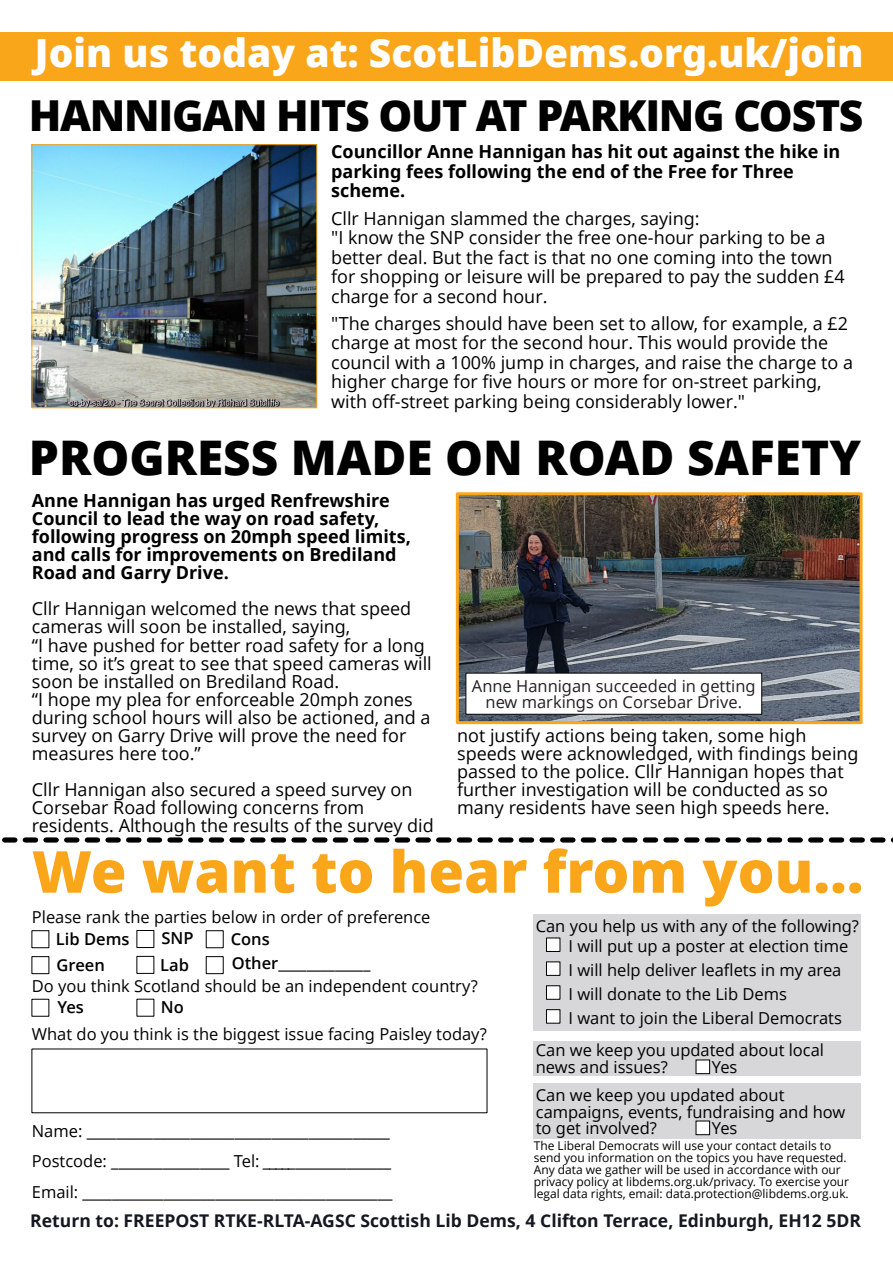
<style>
.page{position:relative;width:893px;height:1263px;background:#fff}
.page>*{position:absolute;margin:0;border:0;box-sizing:border-box;transform-origin:0 0}
.t1{font:800 57.9px "Open Sans";color:#faa61a}
.t2{font:800 47.7px "Open Sans";color:#000}
.t3{font:800 42.75px "Open Sans";letter-spacing:-.03em;color:#000}
.t4{font:800 39px "Open Sans";color:#fff}
.t5{font:18px/18px "Open Sans";color:#000}
.t6{font:700 18px/18px "Open Sans";color:#000}
.t7{font:700 17.55px "Open Sans";color:#151721}
.t8{font:16.5px/24px "Open Sans";color:#000}
.t9{font:16.5px/16.5px "Open Sans";color:#231f20;text-align:center}
.t10{font:600 16.5px "Open Sans";color:#000}
.t11{font:12px/12px "Open Sans";color:#000}
</style>
<div class="page">
<div style="left:534px;top:914px;width:327px;height:116px;background:#d7d6d9"></div>
<div style="left:546px;top:937px;width:14px;height:15px;background:#fff;border:1px solid #000"></div>
<div style="left:546px;top:1009px;width:14px;height:14px;background:#fff;border:1px solid #000"></div>
<div style="left:546px;top:985px;width:14px;height:15px;background:#fff;border:1px solid #000"></div>
<div style="left:546px;top:961px;width:14px;height:15px;background:#fff;border:1px solid #000"></div>
<div style="left:0;top:32px;width:893px;height:48px;background:#faa61a"></div>
<img style="left:460px;top:496px;width:399px;height:224px">
<div style="left:456px;top:492px;width:407px;height:232px;border:3px solid #faa61a"></div>
<svg style="left:2px;top:837px;width:891px;height:5px"></svg>
<img style="left:34px;top:146px;width:281px;height:260px">
<div style="left:32px;top:144px;width:285px;height:264px;border:1px solid #faa61a"></div>
<div style="left:534px;top:1084px;width:327px;height:55px;background:#d7d6d9"></div>
<div style="left:534px;top:1041px;width:327px;height:34px;background:#d7d6d9"></div>
<div style="left:696px;top:1120px;width:14px;height:15px;background:#fff;border:1px solid #000"></div>
<div style="left:696px;top:1059px;width:14px;height:15px;background:#fff;border:1px solid #000"></div>
<div style="left:32px;top:930px;width:17px;height:18px;background:#fff;border:1px solid #000"></div>
<div style="left:206px;top:930px;width:18px;height:18px;background:#fff;border:1px solid #000"></div>
<div style="left:137px;top:956px;width:17px;height:18px;background:#fff;border:1px solid #000"></div>
<div style="left:32px;top:956px;width:17px;height:18px;background:#fff;border:1px solid #000"></div>
<div style="left:206px;top:956px;width:18px;height:18px;background:#fff;border:1px solid #000"></div>
<div style="left:137px;top:930px;width:17px;height:18px;background:#fff;border:1px solid #000"></div>
<div style="left:466px;top:673px;width:296px;height:41px;background:#fff"></div>
<h3 class="t4" style="left:35px;top:37px;width:830px">Join us today at: ScotLibDems.org.uk/join</h3>
<h3 class="t3" style="left:29px;top:98px;width:836px">HANNIGAN HITS OUT AT PARKING COSTS</h3>
<p class="t6" style="left:331px;top:144px;width:511px;line-height:19.5px">Councillor Anne Hannigan has hit out against the hike in parking fees following the end of the Free for Three scheme.</p>
<p class="t5" style="left:331px;top:210px;width:515px;line-height:19.5px">Cllr Hannigan slammed the charges, saying:<br>"I know the SNP consider the free one-hour parking to be a better deal. But the fact is that no one coming into the town for shopping or leisure will be prepared to pay the sudden £4 charge for a second hour.</p>
<p class="t5" style="left:331px;top:315px;width:523px;line-height:19.5px">"The charges should have been set to allow, for example, a £2 charge at most for the second hour. This would provide the council with a 100% jump in charges, and raise the charge to a higher charge for five hours or more for on-street parking, with off-street parking being considerably lower."</p>
<h2 class="t2" style="left:29px;top:438px;width:834px">PROGRESS MADE ON ROAD SAFETY</h2>
<p class="t6" style="left:32px;top:494px;width:381px">Anne Hannigan has urged Renfrewshire Council to lead the way on road safety, following progress on 20mph speed limits, and calls for improvements on Brediland Road and Garry Drive.</p>
<p class="t5" style="left:32px;top:602px;width:401px">Cllr Hannigan welcomed the news that speed cameras will soon be installed, saying,<br>“I have pushed for better road safety for a long time, so it’s great to see that speed cameras will soon be installed on Brediland Road.<br>“I hope my plea for enforceable 20mph zones during school hours will also be actioned, and a survey on Garry Drive will prove the need for measures here too.”</p>
<p class="t5" style="left:32px;top:782px;width:403px">Cllr Hannigan also secured a speed survey on<br>Corsebar Road following concerns from residents. Although the results of the survey did</p>
<p class="t9" style="left:472px;top:679px;width:285px">Anne Hannigan succeeded in getting new markings on Corsebar Drive.</p>
<p class="t5" style="left:457px;top:728px;width:403px">not justify actions being taken, some high speeds were acknowledged, with findings being passed to the police. Cllr Hannigan hopes that further investigation will be conducted as so many residents have seen high speeds here.</p>
<h1 class="t1" style="left:32px;top:848px;width:833px">We want to hear from you...</h1>
<p class="t8" style="left:32px;top:907px;width:400px">Please rank the parties below in order of preference</p>
<p class="t10" style="left:56px;top:932px;width:75px">Lib Dems</p>
<p class="t10" style="left:231px;top:932px;width:41px">Cons</p>
<p class="t10" style="left:57px;top:958px;width:50px">Green</p>
<p class="t10" style="left:160px;top:958px;width:30px">Lab</p>
<p class="t10" style="left:162px;top:932px;width:34px">SNP</p>
<p class="t10" style="left:232px;top:957px;width:140px">Other_____________</p>
<p class="t8" style="left:32px;top:975px;width:447px">Do you think Scotland should be an independent country?</p>
<p class="t8" style="left:32px;top:1023px;width:457px">What do you think is the biggest issue facing Paisley today?</p>
<p class="t10" style="left:57px;top:1000px;width:28px">Yes</p>
<p class="t10" style="left:161px;top:1000px;width:25px">No</p>
<p class="t8" style="left:32px;top:1117px;width:362px;line-height:30.6px">Name: _________________________________________<br>Postcode: ________________ Tel: __________________<br>Email: __________________________________________</p>
<p class="t8" style="left:536px;top:916px;width:325px">Can you help us with any of the following?</p>
<p class="t8" style="left:568px;top:936px;width:281px">I will put up a poster at election time I will help deliver leaflets in my area I will donate to the Lib Dems<br>I want to join the Liberal Democrats</p>
<p class="t8" style="left:536px;top:1044px;width:290px;line-height:16.5px">Can we keep you updated about local news and issues?</p>
<p class="t8" style="left:712px;top:1056px;width:27px">Yes</p>
<p class="t8" style="left:536px;top:1088px;width:311px;line-height:16.5px">Can we keep you updated about campaigns, events, fundraising and how to get involved?</p>
<p class="t8" style="left:712px;top:1118px;width:27px">Yes</p>
<p class="t11" style="left:534px;top:1141px;width:317px">The Liberal Democrats will use your contact details to send you information on the topics you have requested.<br>Any data we gather will be used in accordance with our privacy policy at libdems.org.uk/privacy. To exercise your legal data rights, email: data.protection@libdems.org.uk.</p>
<p class="t7" style="left:30px;top:1213px;width:832px">Return to: FREEPOST RTKE-RLTA-AGSC Scottish Lib Dems, 4 Clifton Terrace, Edinburgh, EH12 5DR</p>
</div>
